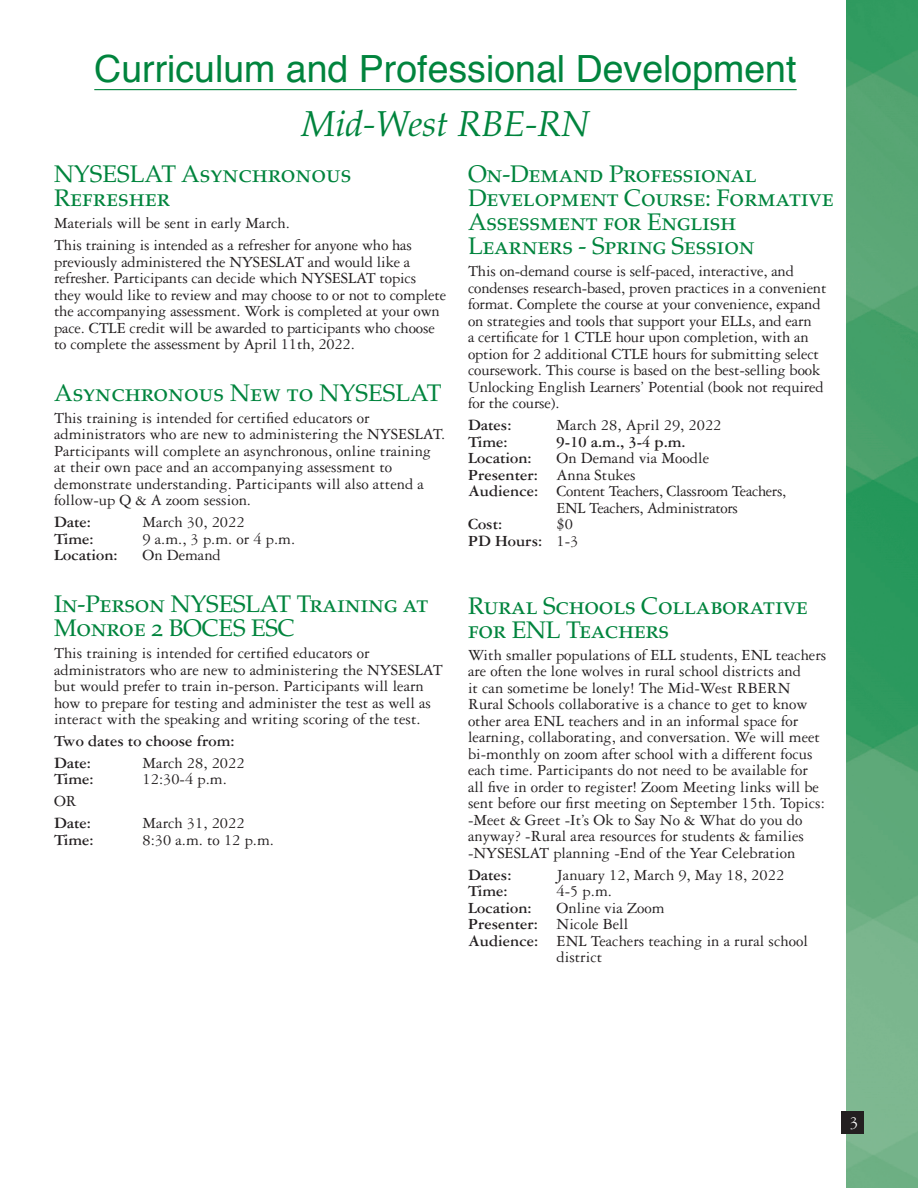
<style>
.page{position:relative;width:918px;height:1188px;background:#fff}
.page>*{position:absolute;margin:0;border:0;box-sizing:border-box;transform-origin:0 0}
.Heading{font:37.5px "Helvetica";color:#00843d}
.Curriculum_heads{font:36px "Palatino Italic Os F";color:#00843d}
.Paragraph_heads{font:24px/24px "Palatino SC";letter-spacing:-.01em;color:#00843d}
.t1{font:18px "Garamond Three";color:#fff}
.body{font:16.5px/16.5px "Garamond Three";color:#231f20}
.body-2{font:700 16.5px/16.5px "Garamond Three";color:#231f20}
.body-3{font:16.5px "Garamond Three";letter-spacing:-.02em;color:#231f20}
.s1{font-weight:400}
.s2{font-weight:700}
</style>
<div class="page">
<hr style="left:94px;top:89px;width:703px;height:1px;background:#00843d">
<img style="left:846px;top:0;width:72px;height:1188px">
<div style="left:842px;top:1112px;width:22px;height:22px;background:#231f20"></div>
<p class="Heading" style="left:94px;top:40px;width:704px">Curriculum and Professional Development</p>
<p class="Curriculum_heads" style="left:301px;top:103px;width:290px">Mid-West RBE-RN</p>
<p class="Paragraph_heads" style="left:54px;top:162px;width:299px">NYSESLAT Asynchronous<br>Refresher</p>
<p class="body" style="left:54px;top:215px;width:238px">Materials will be sent in early March.</p>
<p class="body" style="left:54px;top:237px;width:394px">This training is intended as a refresher for anyone who has previously administered the NYSESLAT and would like a refresher. Participants can decide which NYSESLAT topics they would like to review and may choose to or not to complete the accompanying assessment. Work is completed at your own pace. CTLE credit will be awarded to participants who choose to complete the assessment by April 11th, 2022.</p>
<p class="Paragraph_heads" style="left:54px;top:381px;width:389px">Asynchronous New to NYSESLAT</p>
<p class="body" style="left:54px;top:410px;width:393px">This training is intended for certified educators or administrators who are new to administering the NYSESLAT.<br>Participants will complete an asynchronous, online training at their own pace and an accompanying assessment to demonstrate understanding. Participants will also attend a follow-up Q &amp; A zoom session.</p>
<p class="body-2" style="left:54px;top:514px;width:39px">Date:</p>
<p class="body" style="left:143px;top:514px;width:104px">March 30, 2022</p>
<p class="body-2" style="left:54px;top:531px;width:41px">Time:</p>
<p class="body" style="left:143px;top:531px;width:154px">9 a.m., 3 p.m. or 4 p.m.</p>
<p class="body-2" style="left:54px;top:547px;width:65px">Location:</p>
<p class="body" style="left:143px;top:547px;width:80px">On Demand</p>
<p class="Paragraph_heads" style="left:468px;top:162px;width:367px">On-Demand Professional<br>Development Course: Formative<br>Assessment for English<br>Learners - Spring Session</p>
<p class="body" style="left:468px;top:263px;width:360px">This on-demand course is self-paced, interactive, and condenses research-based, proven practices in a convenient format. Complete the course at your convenience, expand on strategies and tools that support your ELLs, and earn<br>a certificate for 1 CTLE hour upon completion, with an option for 2 additional CTLE hours for submitting select coursework. This course is based on the best-selling book Unlocking English Learners’ Potential (book not required for the course).</p>
<p class="body-2" style="left:468px;top:417px;width:45px">Dates:</p>
<p class="body" style="left:557px;top:417px;width:166px">March 28, April 29, 2022</p>
<p class="body-2" style="left:468px;top:433px;width:41px">Time:</p>
<p class="body-2" style="left:557px;top:433px;width:131px">9-10 a.m., 3-4 p.m.</p>
<p class="body-2" style="left:468px;top:450px;width:65px">Location:</p>
<p class="body" style="left:557px;top:450px;width:154px">On Demand via Moodle</p>
<p class="body-2" style="left:468px;top:466px;width:169px">Presenter: <span class="s1">Anna Stukes</span></p>
<p class="body-3" style="left:468px;top:482px;width:320px"><span class="s2">Audience:</span> Content Teachers, Classroom Teachers,</p>
<p class="body-3" style="left:557px;top:499px;width:183px">ENL Teachers, Administrators</p>
<p class="body-2" style="left:468px;top:516px;width:36px">Cost:</p>
<p class="body-2" style="left:468px;top:516px;width:112px;text-indent:89px"><span class="s1">$0<br></span>PD Hours: <span class="s1">1-3</span></p>
<p class="Paragraph_heads" style="left:54px;top:592px;width:376px">In-Person NYSESLAT Training at<br>Monroe 2 BOCES ESC</p>
<p class="body" style="left:54px;top:645px;width:390px">This training is intended for certified educators or administrators who are new to administering the NYSESLAT but would prefer to train in-person. Participants will learn how to prepare for testing and administer the test as well as interact with the speaking and writing scoring of the test.</p>
<p class="body-2" style="left:54px;top:733px;width:182px">Two dates to choose from:</p>
<p class="body-2" style="left:54px;top:755px;width:39px">Date:</p>
<p class="body" style="left:143px;top:755px;width:104px">March 28, 2022</p>
<p class="body-2" style="left:54px;top:771px;width:41px">Time:</p>
<p class="body" style="left:143px;top:771px;width:86px">12:30-4 p.m.</p>
<p class="body" style="left:54px;top:793px;width:24px">OR</p>
<p class="body-2" style="left:54px;top:815px;width:39px">Date:</p>
<p class="body" style="left:143px;top:815px;width:104px">March 31, 2022</p>
<p class="body-2" style="left:54px;top:832px;width:41px">Time:</p>
<p class="body" style="left:142px;top:832px;width:133px">8:30 a.m. to 12 p.m.</p>
<p class="Paragraph_heads" style="left:468px;top:594px;width:341px">Rural Schools Collaborative for ENL Teachers</p>
<p class="body" style="left:468px;top:647px;width:360px">With smaller populations of ELL students, ENL teachers are often the lone wolves in rural school districts and<br>it can sometime be lonely! The Mid-West RBERN Rural Schools collaborative is a chance to get to know other area ENL teachers and in an informal space for learning, collaborating, and conversation. We will meet bi-monthly on zoom after school with a different focus each time. Participants do not need to be available for all five in order to register! Zoom Meeting links will be sent before our first meeting on September 15th. Topics: -Meet &amp; Greet -It’s Ok to Say No &amp; What do you do anyway? -Rural area resources for students &amp; families -NYSESLAT planning -End of the Year Celebration</p>
<p class="body-2" style="left:468px;top:867px;width:45px">Dates:</p>
<p class="body" style="left:557px;top:867px;width:229px">January 12, March 9, May 18, 2022</p>
<p class="body-2" style="left:468px;top:883px;width:41px">Time:</p>
<p class="body" style="left:557px;top:883px;width:57px">4-5 p.m.</p>
<p class="body-2" style="left:468px;top:900px;width:65px">Location:</p>
<p class="body" style="left:557px;top:900px;width:110px">Online via Zoom</p>
<p class="body-2" style="left:468px;top:916px;width:162px">Presenter: <span class="s1">Nicole Bell</span></p>
<p class="body" style="left:468px;top:933px;width:341px"><span class="s2">Audience:</span> ENL Teachers teaching in a rural school</p>
<p class="body" style="left:557px;top:949px;width:47px">district</p>
<p class="t1" style="left:849px;top:1113px;width:10px">3</p>
</div>
